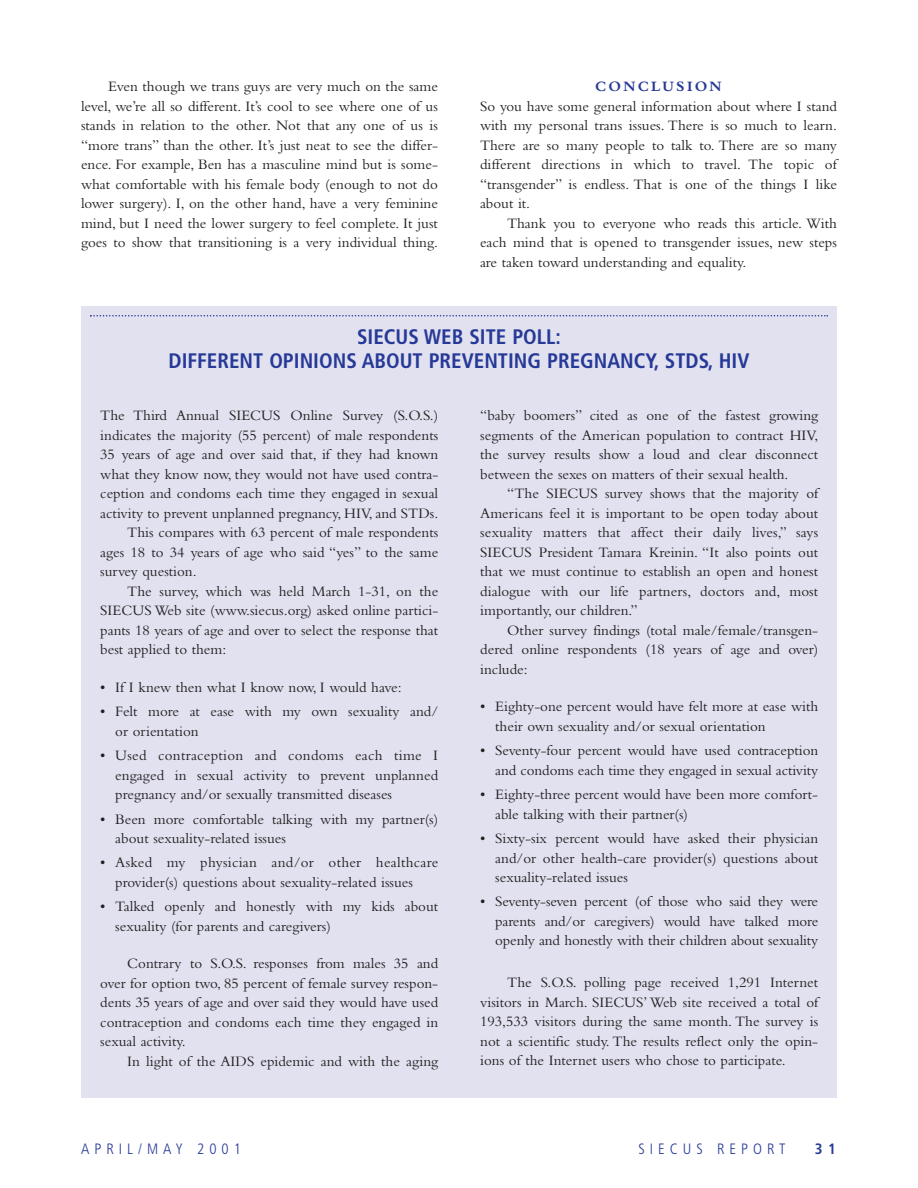
<style>
.page{position:relative;width:918px;height:1188px;background:#fff}
.page>*{position:absolute;margin:0;border:0;box-sizing:border-box;transform-origin:0 0}
.t1{font:700 condensed 21px/24px "Frutiger";color:#263996;text-align:center}
.t2{font:15px/19.5px "Bembo";color:#231f20;text-align:justify}
.t3{font:300 condensed 15px "Frutiger";letter-spacing:.335em;color:#263996}
.t4{font:700 15px "Bembo";letter-spacing:.15em;color:#263996}
.t5{font:700 condensed 15px "Frutiger";color:#263996}
</style>
<div class="page">
<div style="left:81px;top:306px;width:756px;height:792px;background:#e1e1f0"></div>
<svg style="left:90px;top:315px;width:738px;height:1px"></svg>
<p class="t2" style="left:81px;top:78px;width:359px;text-indent:27px">Even though we trans guys are very much on the same level, we’re all so different. It’s cool to see where one of us stands in relation to the other. Not that any one of us is “more trans” than the other. It’s just neat to see the differ&shy;ence. For example, Ben has a masculine mind but is some&shy;what comfortable with his female body (enough to not do lower surgery). I, on the other hand, have a very feminine mind, but I need the lower surgery to feel complete. It just goes to show that transitioning is a very individual thing.</p>
<p class="t4" style="left:595px;top:81px;width:128px">CONCLUSION</p>
<p class="t2" style="left:480px;top:98px;width:359px">So you have some general information about where I stand with my personal trans issues. There is so much to learn.<br>There are so many people to talk to. There are so many different directions in which to travel. The topic of “transgender” is endless. That is one of the things I like about it.</p>
<p class="t2" style="left:480px;top:215px;width:358px;text-indent:27px">Thank you to everyone who reads this article. With each mind that is opened to transgender issues, new steps are taken toward understanding and equality.</p>
<h1 class="t1" style="left:168px;top:326px;width:583px">SIECUS WEB SITE POLL:<br>DIFFERENT OPINIONS ABOUT PREVENTING PREGNANCY, STDS, HIV</h1>
<p class="t2" style="left:100px;top:407px;width:339px">The Third Annual SIECUS Online Survey (S.O.S.)</p>
<p class="t2" style="left:100px;top:427px;width:339px">indicates the majority (55 percent) of male respondents</p>
<p class="t2" style="left:100px;top:446px;width:339px">35 years of age and over said that, if they had known</p>
<p class="t2" style="left:100px;top:466px;width:339px">what they know now, they would not have used contra-</p>
<p class="t2" style="left:100px;top:485px;width:339px">ception and condoms each time they engaged in sexual</p>
<p class="t2" style="left:100px;top:505px;width:339px">activity to prevent unplanned pregnancy, HIV, and STDs.</p>
<p class="t2" style="left:127px;top:524px;width:312px">This compares with 63 percent of male respondents</p>
<p class="t2" style="left:100px;top:544px;width:339px">ages 18 to 34 years of age who said “yes” to the same</p>
<p class="t2" style="left:100px;top:563px;width:98px">survey question.</p>
<p class="t2" style="left:127px;top:583px;width:312px">The survey, which was held March 1-31, on the</p>
<p class="t2" style="left:100px;top:602px;width:339px">SIECUS Web site (www.siecus.org) asked online partici-</p>
<p class="t2" style="left:100px;top:622px;width:339px">pants 18 years of age and over to select the response that</p>
<p class="t2" style="left:100px;top:641px;width:127px">best applied to them:</p>
<p class="t2" style="left:100px;top:679px;width:303px">• If I knew then what I know now, I would have:</p>
<p class="t2" style="left:115px;top:703px;width:324px;text-indent:-15px">• Felt more at ease with my own sexuality and/ or orientation</p>
<p class="t2" style="left:115px;top:747px;width:324px;text-indent:-15px">• Used contraception and condoms each time I engaged in sexual activity to prevent unplanned pregnancy and/or sexually transmitted diseases</p>
<p class="t2" style="left:115px;top:811px;width:324px;text-indent:-15px">• Been more comfortable talking with my partner(s) about sexuality-related issues</p>
<p class="t2" style="left:115px;top:854px;width:324px;text-indent:-15px">• Asked my physician and/or other healthcare provider(s) questions about sexuality-related issues</p>
<p class="t2" style="left:115px;top:898px;width:324px;text-indent:-15px">• Talked openly and honestly with my kids about sexuality (for parents and caregivers)</p>
<p class="t2" style="left:100px;top:955px;width:339px;text-indent:27px">Contrary to S.O.S. responses from males 35 and over for option two, 85 percent of female survey respon&shy;dents 35 years of age and over said they would have used contraception and condoms each time they engaged in sexual activity.</p>
<p class="t2" style="left:127px;top:1053px;width:312px">In light of the AIDS epidemic and with the aging</p>
<p class="t2" style="left:480px;top:407px;width:339px">“baby boomers” cited as one of the fastest growing segments of the American population to contract HIV, the survey results show a loud and clear disconnect between the sexes on matters of their sexual health.</p>
<p class="t2" style="left:480px;top:485px;width:339px;text-indent:27px">“The SIECUS survey shows that the majority of Americans feel it is important to be open today about sexuality matters that affect their daily lives,” says SIECUS President Tamara Kreinin. “It also points out that we must continue to establish an open and honest dialogue with our life partners, doctors and, most importantly, our children.”</p>
<p class="t2" style="left:480px;top:622px;width:339px;text-indent:27px">Other survey findings (total male/female/transgen&shy;dered online respondents (18 years of age and over) include:</p>
<p class="t2" style="left:495px;top:698px;width:324px;text-indent:-15px">• Eighty-one percent would have felt more at ease with their own sexuality and/or sexual orientation</p>
<p class="t2" style="left:480px;top:742px;width:339px;text-align:right">• Seventy-four percent would have used contraception and condoms each time they engaged in sexual activity</p>
<p class="t2" style="left:495px;top:786px;width:324px;text-indent:-15px">• Eighty-three percent would have been more comfort&shy;able talking with their partner(s)</p>
<p class="t2" style="left:495px;top:830px;width:324px;text-indent:-15px">• Sixty-six percent would have asked their physician and/or other health-care provider(s) questions about sexuality-related issues</p>
<p class="t2" style="left:495px;top:893px;width:324px;text-indent:-15px">• Seventy-seven percent (of those who said they were parents and/or caregivers) would have talked more openly and honestly with their children about sexuality</p>
<p class="t2" style="left:480px;top:974px;width:339px;text-indent:27px">The S.O.S. polling page received 1,291 Internet visitors in March. SIECUS’ Web site received a total of 193,533 visitors during the same month. The survey is not a scientific study. The results reflect only the opin&shy;ions of the Internet users who chose to participate.</p>
<p class="t3" style="left:81px;top:1143px;width:162px">APRIL/MAY 2001</p>
<p class="t3" style="left:638px;top:1143px;width:149px">SIECUS REPORT</p>
<p class="t5" style="left:815px;top:1143px;width:23px">3 1</p>
</div>
